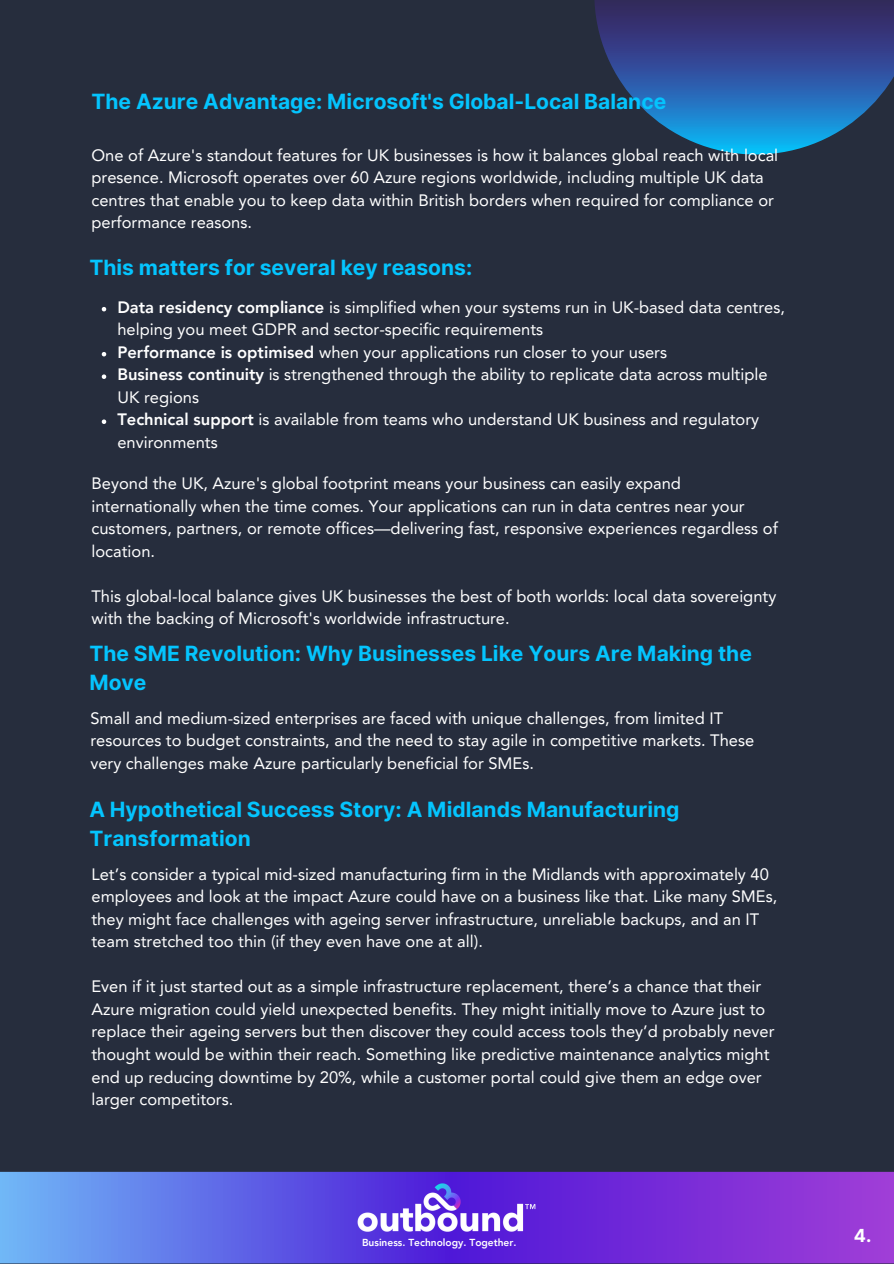
<style>
.page{position:relative;width:894px;height:1264px;background:#fff}
.page>*{position:absolute;margin:0;border:0;box-sizing:border-box;transform-origin:0 0}
.t1{font:700 21px/29.2px "Inter";color:#04c4fe}
.t2{font:700 18px "Inter";color:#fff}
.t3{font:16.5px/22.5px "Avenir LT Pro";color:#fff}
.t4{font:800 10.2px "Avenir LT Pro";color:#fff}
.s1{font-weight:800}
</style>
<div class="page">
<div style="left:0;top:0;width:893px;height:1263px;background:#262d3d"></div>
<svg style="left:0;top:1171px;width:893px;height:92px;background:#6d4ede"></svg>
<img style="left:356px;top:1181px;width:180px;height:52px">
<svg style="left:594px;top:0;width:299px;height:154px"></svg>
<svg style="left:102px;top:307px;width:4px;height:4px"></svg>
<svg style="left:102px;top:352px;width:4px;height:4px"></svg>
<svg style="left:102px;top:374px;width:4px;height:5px"></svg>
<svg style="left:102px;top:419px;width:4px;height:5px"></svg>
<p class="t1" style="left:91px;top:86px;width:576px">The Azure Advantage: Microsoft's Global-Local Balance</p>
<p class="t3" style="left:91px;top:145px;width:688px">One of Azure's standout features for UK businesses is how it balances global reach with local presence. Microsoft operates over 60 Azure regions worldwide, including multiple UK data centres that enable you to keep data within British borders when required for compliance or performance reasons.</p>
<p class="t1" style="left:89px;top:253px;width:384px">This matters for several key reasons:</p>
<p class="t3" style="left:117px;top:297px;width:669px"><span class="s1">Data residency compliance</span> is simplified when your systems run in UK-based data centres, helping you meet GDPR and sector-specific requirements</p>
<p class="t3" style="left:117px;top:342px;width:551px"><span class="s1">Performance is optimised</span> when your applications run closer to your users</p>
<p class="t3" style="left:117px;top:364px;width:651px"><span class="s1">Business continuity</span> is strengthened through the ability to replicate data across multiple<br>UK regions</p>
<p class="t3" style="left:117px;top:409px;width:643px"><span class="s1">Technical support</span> is available from teams who understand UK business and regulatory environments</p>
<p class="t3" style="left:91px;top:474px;width:687px">Beyond the UK, Azure's global footprint means your business can easily expand internationally when the time comes. Your applications can run in data centres near your customers, partners, or remote offices—delivering fast, responsive experiences regardless of location.</p>
<p class="t3" style="left:91px;top:586px;width:686px">This global-local balance gives UK businesses the best of both worlds: local data sovereignty with the backing of Microsoft's worldwide infrastructure.</p>
<p class="t1" style="left:89px;top:639px;width:663px">The SME Revolution: Why Businesses Like Yours Are Making the<br>Move</p>
<p class="t3" style="left:90px;top:708px;width:665px">Small and medium-sized enterprises are faced with unique challenges, from limited IT resources to budget constraints, and the need to stay agile in competitive markets. These very challenges make Azure particularly beneficial for SMEs.</p>
<h1 class="t1" style="left:89px;top:794px;width:591px">A Hypothetical Success Story: A Midlands Manufacturing<br>Transformation</h1>
<p class="t3" style="left:91px;top:864px;width:687px">Let’s consider a typical mid-sized manufacturing firm in the Midlands with approximately 40 employees and look at the impact Azure could have on a business like that. Like many SMEs, they might face challenges with ageing server infrastructure, unreliable backups, and an IT team stretched too thin (if they even have one at all).</p>
<p class="t3" style="left:91px;top:977px;width:684px">Even if it just started out as a simple infrastructure replacement, there’s a chance that their Azure migration could yield unexpected benefits. They might initially move to Azure just to replace their ageing servers but then discover they could access tools they’d probably never thought would be within their reach. Something like predictive maintenance analytics might end up reducing downtime by 20%, while a customer portal could give them an edge over larger competitors.</p>
<p class="t4" style="left:362px;top:1238px;width:156px">Business. Technology. Together.</p>
<p class="t2" style="left:853px;top:1224px;width:19px">4.</p>
</div>
